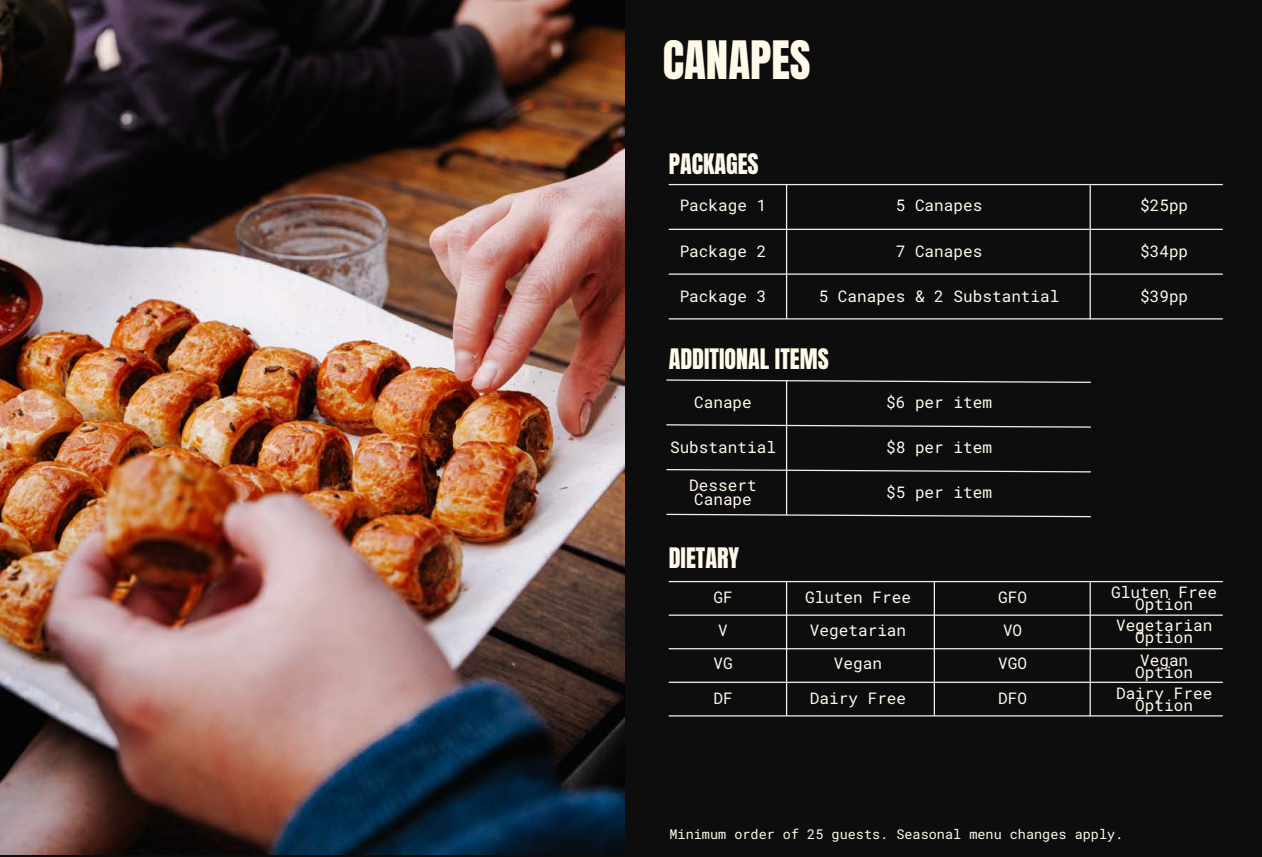
<style>
.page{position:relative;width:1262px;height:857px;background:#fff}
.page>*{position:absolute;margin:0;border:0;box-sizing:border-box;transform-origin:0 0}
.t1{font:45px "Anton";color:#fff9ea}
.t2{font:24px "Anton";color:#fff9ea}
.t3{font:16.05px/33px "Roboto Mono";color:#fff9ea;text-align:center}
.t4{font:13.5px "Roboto Mono";color:#fff9ea}
</style>
<div class="page">
<div style="left:0;top:0;width:1261px;height:856px;background:#0d0d0d"></div>
<img style="left:0;top:0;width:624px;height:854px">
<hr style="left:668px;top:184px;width:554px;height:1px;background:#eee">
<svg style="left:666px;top:379px;width:425px;height:4px"></svg>
<hr style="left:668px;top:581px;width:554px;height:1px;background:#eee">
<hr style="left:786px;top:184px;width:1px;height:135px;background:#eee">
<hr style="left:786px;top:380px;width:1px;height:135px;background:#eee">
<hr style="left:786px;top:581px;width:1px;height:134px;background:#eee">
<hr style="left:1089px;top:185px;width:1px;height:134px;background:#eee">
<hr style="left:1089px;top:582px;width:1px;height:134px;background:#eee">
<hr style="left:933px;top:581px;width:2px;height:134px;background:#eee">
<hr style="left:668px;top:229px;width:554px;height:1px;background:#eee">
<svg style="left:666px;top:423px;width:425px;height:5px"></svg>
<hr style="left:668px;top:614px;width:554px;height:1px;background:#eee">
<hr style="left:668px;top:648px;width:554px;height:1px;background:#eee">
<hr style="left:668px;top:273px;width:554px;height:2px;background:#eee">
<svg style="left:666px;top:468px;width:425px;height:5px"></svg>
<hr style="left:668px;top:681px;width:554px;height:2px;background:#eee">
<hr style="left:668px;top:318px;width:554px;height:1px;background:#eee">
<svg style="left:666px;top:513px;width:425px;height:5px"></svg>
<hr style="left:668px;top:715px;width:554px;height:1px;background:#eee">
<h1 class="t1" style="left:663px;top:37px;width:149px">CANAPES</h1>
<h2 class="t2" style="left:669px;top:151px;width:91px">PACKAGES</h2>
<p class="t3" style="left:679px;top:189px;width:88px">Package 1</p>
<p class="t3" style="left:895px;top:189px;width:88px">5 Canapes</p>
<p class="t3" style="left:1140px;top:189px;width:50px">$25pp</p>
<p class="t3" style="left:679px;top:234px;width:88px">Package 2</p>
<p class="t3" style="left:895px;top:234px;width:88px">7 Canapes</p>
<p class="t3" style="left:1140px;top:234px;width:50px">$34pp</p>
<p class="t3" style="left:679px;top:279px;width:88px">Package 3</p>
<p class="t3" style="left:818px;top:279px;width:242px">5 Canapes &amp; 2 Substantial</p>
<p class="t3" style="left:1140px;top:279px;width:50px">$39pp</p>
<h2 class="t2" style="left:669px;top:346px;width:161px">ADDITIONAL ITEMS</h2>
<p class="t3" style="left:694px;top:385px;width:59px">Canape</p>
<p class="t3" style="left:886px;top:385px;width:107px">$6 per item</p>
<p class="t3" style="left:670px;top:430px;width:107px">Substantial</p>
<p class="t3" style="left:886px;top:430px;width:107px">$8 per item</p>
<p class="t3" style="left:689px;top:478px;width:69px;line-height:13.5px">Dessert<br>Canape</p>
<p class="t3" style="left:886px;top:475px;width:107px">$5 per item</p>
<h2 class="t2" style="left:669px;top:546px;width:72px">DIETARY</h2>
<p class="t3" style="left:713px;top:580px;width:21px;text-align:left">GF<br>V<br>VG</p>
<p class="t3" style="left:713px;top:681px;width:21px">DF</p>
<p class="t3" style="left:805px;top:580px;width:107px">Gluten Free<br>Vegetarian<br>Vegan</p>
<p class="t3" style="left:810px;top:681px;width:98px">Dairy Free</p>
<p class="t3" style="left:998px;top:580px;width:30px">GFO<br>VO<br>VGO</p>
<p class="t3" style="left:998px;top:681px;width:30px">DFO</p>
<p class="t3" style="left:1111px;top:585px;width:107px;line-height:12px">Gluten Free<br>Option</p>
<p class="t3" style="left:1116px;top:618px;width:98px;line-height:12px">Vegetarian<br>Option</p>
<p class="t3" style="left:1135px;top:653px;width:59px;line-height:12px;text-align:left">Vegan<br>Option</p>
<p class="t3" style="left:1116px;top:686px;width:98px;line-height:12px">Dairy Free<br>Option</p>
<p class="t4" style="left:669px;top:824px;width:455px">Minimum order of 25 guests. Seasonal menu changes apply.</p>
</div>
